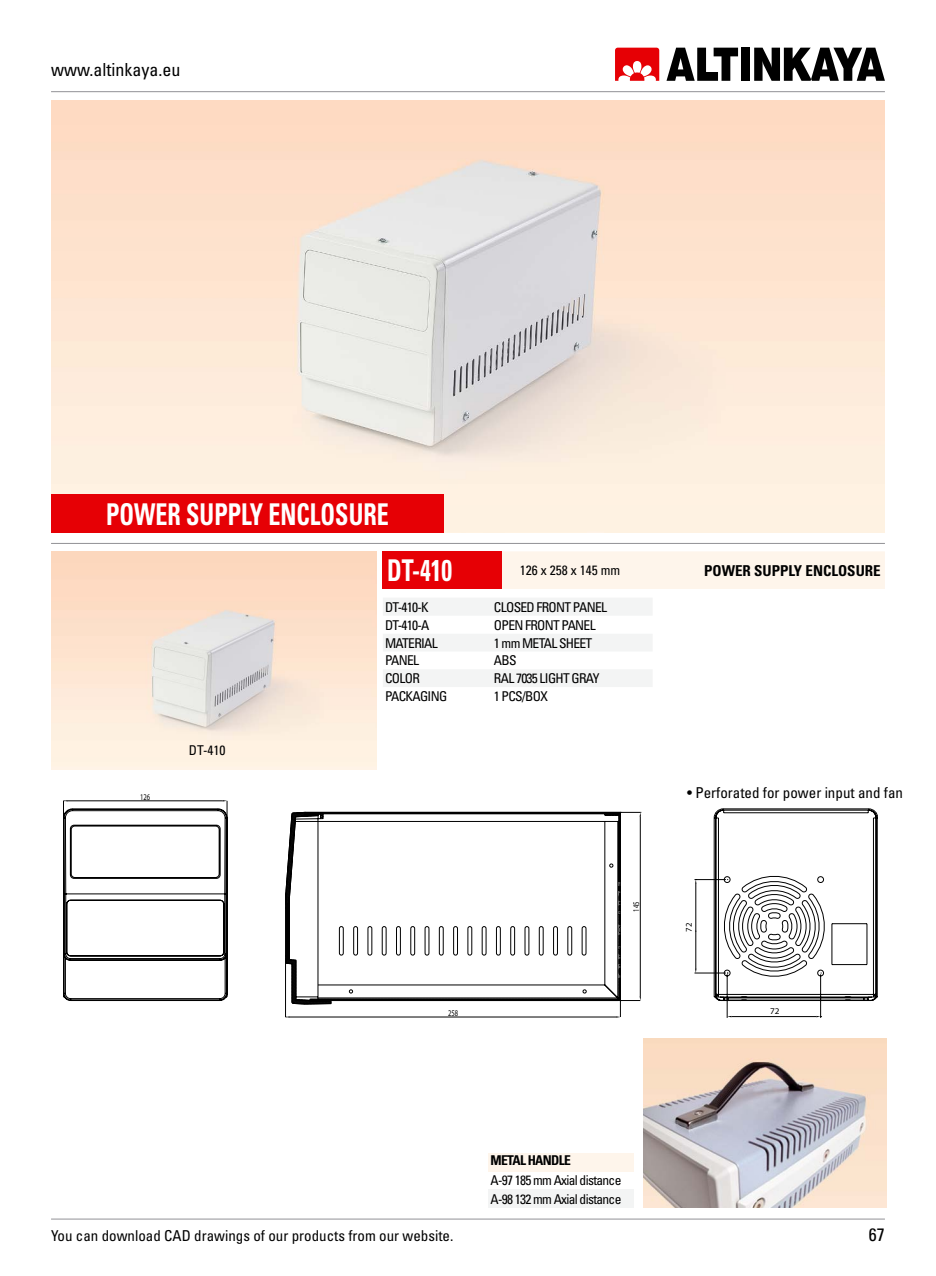
<style>
.page{position:relative;width:936px;height:1276px;background:#fff}
.page>*{position:absolute;margin:0;border:0;box-sizing:border-box;transform-origin:0 0}
.t1{font:700 condensed 30px "Univers LT Pro";color:#fff;scale:.8 1}
.t2{font:condensed 18px "Univers LT Pro";color:#000}
.t3{font:condensed 15px "Univers LT Pro";color:#000}
.t4{font:700 condensed 15px "Univers LT Pro";color:#000}
.t5{font:condensed 13.5px/18.1px "Univers LT Pro";letter-spacing:-.05em;color:#000}
.t6{font:condensed 13.5px "Univers LT Pro";color:#000}
.t7{font:700 condensed 13.5px "Univers LT Pro";letter-spacing:-.05em;color:#000}
.t8{font:8.7px "Myriad Pro";color:#000;scale:.75 1}
.t9{font:8.7px "Myriad Pro";color:#010101;scale:1.06 1}
.t10{font:8.7px "Myriad Pro";color:#010101}
</style>
<div class="page">
<hr style="left:51px;top:1218px;width:833px;height:1px;background:#98989c">
<svg style="left:615px;top:48px;width:44px;height:33px"></svg>
<svg style="left:666px;top:48px;width:72px;height:33px"></svg>
<svg style="left:754px;top:48px;width:130px;height:33px"></svg>
<div style="left:741px;top:48px;width:9px;height:33px;background:#000"></div>
<hr style="left:51px;top:91px;width:833px;height:1px;background:#98989c">
<img style="left:51px;top:551px;width:325px;height:218px">
<svg style="left:285px;top:808px;width:592px;height:210px"></svg>
<hr style="left:694px;top:972px;width:31px;height:1px;background:#000">
<hr style="left:694px;top:879px;width:31px;height:1px;background:#000">
<hr style="left:695px;top:931px;width:1px;height:37px;background:#010101">
<hr style="left:695px;top:884px;width:1px;height:47px;background:#000">
<svg style="left:63px;top:800px;width:165px;height:200px"></svg>
<hr style="left:51px;top:543px;width:833px;height:1px;background:#98989c">
<div style="left:383px;top:551px;width:119px;height:38px;background:#e60005"></div>
<div style="left:502px;top:551px;width:382px;height:38px;background:#fef5eb"></div>
<img style="left:51px;top:101px;width:833px;height:431px">
<div style="left:51px;top:494px;width:393px;height:39px;background:#e60005"></div>
<svg style="left:383px;top:598px;width:269px;height:53px"></svg>
<div style="left:383px;top:670px;width:269px;height:17px;background:#f3f4f4"></div>
<img style="left:643px;top:1038px;width:242px;height:169px">
<div style="left:488px;top:1153px;width:146px;height:18px;background:#fef5eb"></div>
<div style="left:488px;top:1189px;width:146px;height:18px;background:#f3f4f4"></div>
<h2 class="t2" style="left:51px;top:58px;width:131px">www.altinkaya.eu</h2>
<h1 class="t1" style="left:106px;top:495px;width:354px">POWER SUPPLY ENCLOSURE</h1>
<h1 class="t1" style="left:387px;top:552px;width:83px">DT-410</h1>
<p class="t6" style="left:520px;top:562px;width:102px">126 x 258 x 145 mm</p>
<p class="t4" style="left:704px;top:561px;width:178px">POWER SUPPLY ENCLOSURE</p>
<p class="t8" style="left:140px;top:791px;width:15px">126</p>
<p class="t5" style="left:189px;top:741px;width:38px">DT-410</p>
<p class="t5" style="left:385px;top:597px;width:45px">DT-410-K</p>
<p class="t5" style="left:494px;top:597px;width:115px">CLOSED FRONT PANEL</p>
<p class="t5" style="left:385px;top:615px;width:46px">DT-410-A</p>
<p class="t5" style="left:494px;top:615px;width:103px">OPEN FRONT PANEL</p>
<p class="t5" style="left:385px;top:633px;width:54px">MATERIAL</p>
<p class="t5" style="left:494px;top:633px;width:100px">1 mm METAL SHEET</p>
<p class="t5" style="left:385px;top:651px;width:36px">PANEL</p>
<p class="t5" style="left:494px;top:651px;width:24px">ABS</p>
<p class="t5" style="left:385px;top:669px;width:36px">COLOR</p>
<p class="t5" style="left:494px;top:669px;width:107px">RAL 7035 LIGHT GRAY</p>
<p class="t5" style="left:385px;top:687px;width:64px">PACKAGING</p>
<p class="t5" style="left:494px;top:687px;width:55px">1 PCS/BOX</p>
<p class="t8" style="left:630px;top:911px;width:15px;rotate:-90deg">145</p>
<p class="t3" style="left:687px;top:783px;width:217px">• Perforated for power input and fan</p>
<p class="t10" style="left:683px;top:931px;width:10px;rotate:-90deg">72</p>
<p class="t8" style="left:448px;top:1007px;width:15px">258</p>
<p class="t9" style="left:770px;top:1005px;width:10px">72</p>
<p class="t7" style="left:490px;top:1152px;width:82px">METAL HANDLE</p>
<p class="t5" style="left:490px;top:1171px;width:132px">A-97 185 mm Axial distance<br>A-98 132 mm Axial distance</p>
<p class="t3" style="left:51px;top:1226px;width:404px">You can download CAD drawings of our products from our website.</p>
<h2 class="t2" style="left:868px;top:1222px;width:17px">67</h2>
</div>
